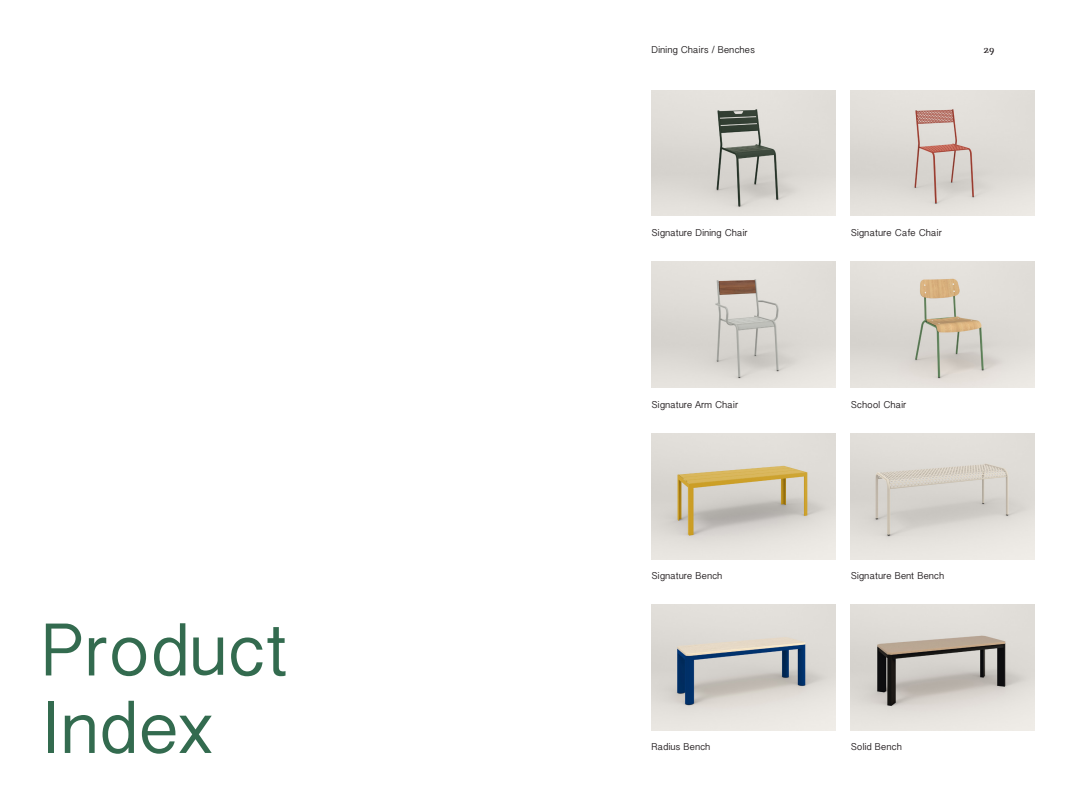
<style>
.page{position:relative;width:1080px;height:810px;background:#fff}
.page>*{position:absolute;margin:0;border:0;box-sizing:border-box;transform-origin:0 0}
.t1{font:75px "Lao Sangam MN";color:#336b4f}
.t2{font:10px "Lao Sangam MN";color:#241f21}
.t3{font:10px "Lao Sangam MN";color:#211e1f}
.t4{font:10px "Fleya Trial";color:#241f21}
</style>
<div class="page">
<img style="left:651px;top:90px;width:185px;height:126px">
<img style="left:651px;top:262px;width:185px;height:126px">
<img style="left:651px;top:433px;width:185px;height:126px">
<img style="left:651px;top:604px;width:185px;height:126px">
<img style="left:851px;top:90px;width:184px;height:126px">
<img style="left:851px;top:262px;width:184px;height:126px">
<img style="left:851px;top:433px;width:184px;height:126px">
<img style="left:851px;top:604px;width:184px;height:126px">
<p class="t1" style="left:41px;top:609px;width:249px">Product</p>
<p class="t1" style="left:41px;top:686px;width:173px">Index</p>
<p class="t3" style="left:652px;top:44px;width:105px">Dining Chairs / Benches</p>
<p class="t4" style="left:984px;top:46px;width:12px">29</p>
<p class="t2" style="left:651px;top:227px;width:98px">Signature Dining Chair</p>
<p class="t2" style="left:851px;top:227px;width:93px">Signature Cafe Chair</p>
<p class="t2" style="left:651px;top:399px;width:88px">Signature Arm Chair</p>
<p class="t2" style="left:851px;top:399px;width:57px">School Chair</p>
<p class="t2" style="left:651px;top:570px;width:72px">Signature Bench</p>
<p class="t2" style="left:851px;top:570px;width:95px">Signature Bent Bench</p>
<p class="t2" style="left:651px;top:741px;width:60px">Radius Bench</p>
<p class="t2" style="left:851px;top:741px;width:53px">Solid Bench</p>
</div>
